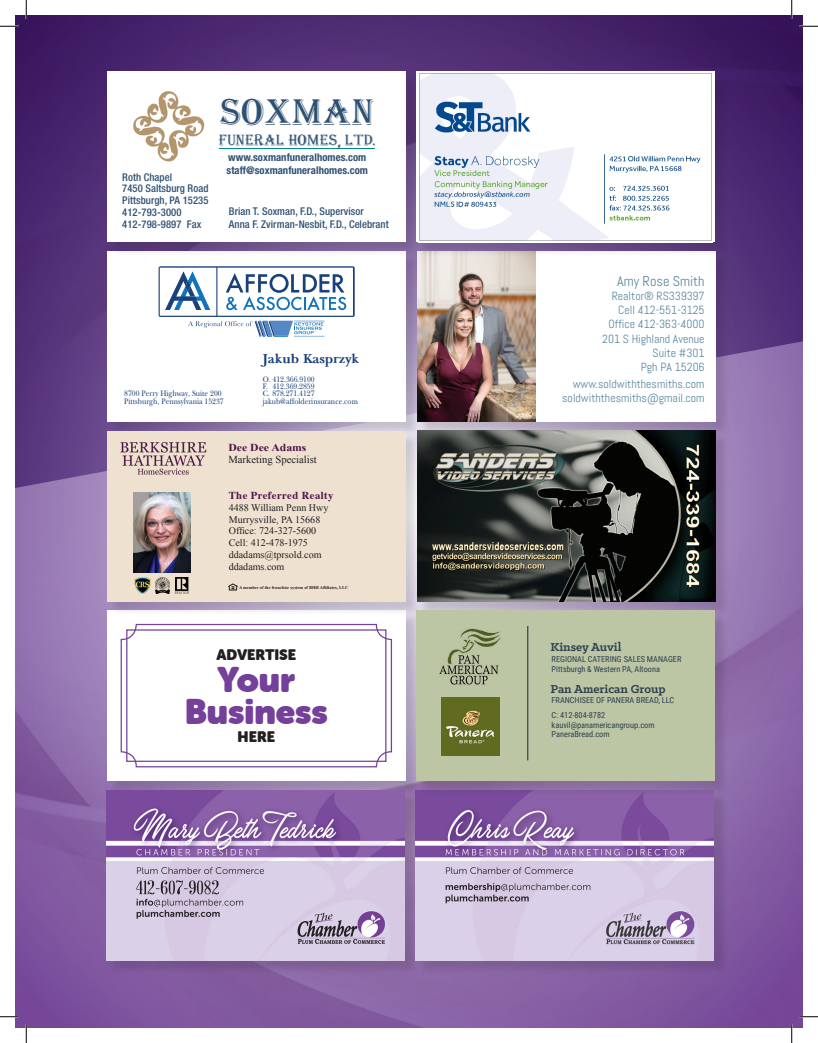
<style>
.page{position:relative;width:818px;height:1043px;background:#fff}
.page>*{position:absolute;margin:0;border:0;box-sizing:border-box;transform-origin:0 0}
.t1{font:42.62px "Tangiers Normal";color:#2e5072}
.t2{font:35px/32px "Museo Sans Rounded";color:#744099;text-align:center}
.t3{font:17.75px "Tangiers Normal";letter-spacing:-.015em;color:#2e5072}
.t4{font:15px "Museo Sans Rounded";color:#231f20}
.t5{font:14.25px "Abel";color:#5b87a0}
.t6{font:700 13.62px "New Baskerville";color:#19407a}
.t7{font:700 13px "Klinic Slab";color:#2f414e}
.t8{font:11.88px/14.2px "Abel";color:#5b87a0;text-align:right}
.t9{font:500 condensed 10.62px/11.9px "Helvetica Neue LT Std";letter-spacing:.005em;color:#2e5072}
.t10{font:700 condensed 10.62px/12.8px "Helvetica Neue LT Std";letter-spacing:.005em;color:#2e5072}
.t11{font:10.62px "Times New Roman";color:#231f20}
.t12{font:700 10.62px "Times";letter-spacing:.04em;color:#501449}
.t13{font:700 10.62px "Times New Roman";color:#501449;scale:1.1 1}
.t14{font:10px/11.9px "Times New Roman";color:#231f20}
.t15{font:8.25px/9.9px "Roboto Condensed";color:#2f414e}
.t16{font:8.25px/7.1px "New Baskerville";color:#19407a;scale:.89 1}
.t17{font:8.25px "New Baskerville";color:#19407a;scale:.88 1}
.t18{font:700 4.38px "Times New Roman";color:#231f20}
.s1{font-size:14.25px}
</style>
<div class="page">
<img style="left:15px;top:616px;width:787px;height:412px">
<img style="left:15px;top:15px;width:787px;height:601px">
<div style="left:109px;top:253px;width:311px;height:183px;background:#231f20;opacity:.15"></div>
<div style="left:107px;top:251px;width:298px;height:170px;background:#fff"></div>
<svg style="left:159px;top:266px;width:195px;height:71px"></svg>
<div style="left:109px;top:612px;width:311px;height:183px;background:#231f20;opacity:.15"></div>
<div style="left:107px;top:610px;width:298px;height:170px;background:#fff"></div>
<div style="left:109px;top:432px;width:311px;height:184px;background:#231f20;opacity:.15"></div>
<div style="left:107px;top:431px;width:298px;height:170px;background:#eee1d0"></div>
<img style="left:134px;top:493px;width:57px;height:79px">
<img style="left:115px;top:438px;width:96px;height:39px">
<img style="left:135px;top:578px;width:15px;height:15px">
<img style="left:155px;top:578px;width:14px;height:15px">
<img style="left:175px;top:578px;width:13px;height:15px">
<svg style="left:228px;top:583px;width:10px;height:7px"></svg>
<div style="left:419px;top:432px;width:311px;height:184px;background:#231f20;opacity:.15"></div>
<img style="left:417px;top:431px;width:298px;height:170px">
<div style="left:108px;top:791px;width:311px;height:184px;background:#231f20;opacity:.15"></div>
<img style="left:106px;top:790px;width:298px;height:170px">
<div style="left:417px;top:791px;width:311px;height:184px;background:#231f20;opacity:.15"></div>
<img style="left:415px;top:790px;width:298px;height:170px">
<div style="left:418px;top:612px;width:311px;height:183px;background:#231f20;opacity:.15"></div>
<div style="left:416px;top:610px;width:298px;height:170px;background:#bcc5a4"></div>
<img style="left:441px;top:697px;width:58px;height:58px">
<img style="left:438px;top:626px;width:63px;height:62px">
<hr style="left:527px;top:626px;width:1px;height:134px;background:#2f414e">
<div style="left:109px;top:73px;width:311px;height:184px;background:#231f20;opacity:.15"></div>
<div style="left:107px;top:72px;width:298px;height:170px;background:#fff"></div>
<img style="left:133px;top:91px;width:72px;height:71px">
<hr style="left:219px;top:148px;width:155px;height:1px;background:#008c84">
<div style="left:419px;top:253px;width:311px;height:183px;background:#231f20;opacity:.15"></div>
<div style="left:417px;top:251px;width:298px;height:170px;background:#fff"></div>
<img style="left:417px;top:251px;width:118px;height:170px">
<div style="left:418px;top:73px;width:311px;height:184px;background:#231f20;opacity:.15"></div>
<img style="left:418px;top:72px;width:294px;height:170px">
<div style="left:121px;top:624px;width:271px;height:143px;border:1px solid #744099;border-radius:15px"></div>
<div style="left:126px;top:629px;width:260px;height:133px;border:1px solid #744099"></div>
<svg style="left:0;top:25px;width:19px;height:2px"></svg>
<svg style="left:799px;top:25px;width:19px;height:2px"></svg>
<svg style="left:0;top:1015px;width:19px;height:2px"></svg>
<svg style="left:799px;top:1015px;width:19px;height:2px"></svg>
<svg style="left:25px;top:0;width:2px;height:19px"></svg>
<svg style="left:25px;top:1024px;width:2px;height:18px"></svg>
<svg style="left:790px;top:0;width:2px;height:19px"></svg>
<svg style="left:790px;top:1024px;width:2px;height:18px"></svg>
<p class="t9" style="left:122px;top:171px;width:88px">Roth Chapel<br>7450 Saltsburg Road<br>Pittsburgh, PA 15235<br>412-793-3000<br>412-798-9897 Fax</p>
<p class="t1" style="left:220px;top:89px;width:156px">SOXMAN</p>
<p class="t3" style="left:219px;top:131px;width:159px">FUNERAL HOMES, LTD<span class="s1">.</span></p>
<p class="t10" style="left:226px;top:151px;width:143px">www.soxmanfuneralhomes.com staff@soxmanfuneralhomes.com</p>
<p class="t9" style="left:229px;top:205px;width:161px;line-height:12.8px">Brian T. Soxman, F.D., Supervisor<br>Anna F. Zvirman-Nesbit, F.D., Celebrant</p>
<p class="t6" style="left:263px;top:350px;width:98px">Jakub Kasprzyk</p>
<p class="t16" style="left:263px;top:376px;width:60px">O. 412.366.9100<br>F. 412.369.2859</p>
<p class="t16" style="left:124px;top:390px;width:111px">8700 Perry Highway, Suite 200</p>
<p class="t16" style="left:263px;top:390px;width:60px">C. 878.271.4127</p>
<p class="t16" style="left:124px;top:397px;width:113px">Pittsburgh, Pennsylvania 15237</p>
<p class="t17" style="left:263px;top:396px;width:110px">jakub@affolderinsurance.com</p>
<p class="t13" style="left:228px;top:440px;width:72px">Dee Dee Adams</p>
<p class="t12" style="left:229px;top:485px;width:106px">The Preferred Realty</p>
<p class="t11" style="left:228px;top:452px;width:90px">Marketing Specialist</p>
<p class="t14" style="left:229px;top:501px;width:101px">4488 William Penn Hwy<br>Murrysville, PA 15668<br>Office: 724-327-5600<br>Cell: 412-478-1975 ddadams@tprsold.com ddadams.com</p>
<p class="t18" style="left:239px;top:584px;width:111px">A member of the franchise system of BHH Affiliates, LLC</p>
<p class="t4" style="left:216px;top:646px;width:81px">ADVERTISE</p>
<p class="t2" style="left:185px;top:664px;width:145px">Your<br>Business</p>
<p class="t4" style="left:237px;top:728px;width:39px">HERE</p>
<p class="t5" style="left:617px;top:272px;width:89px">Amy Rose Smith</p>
<p class="t8" style="left:602px;top:289px;width:104px">Realtor® RS339397<br>Cell 412-551-3125<br>Office 412-363-4000<br>201 S Highland Avenue<br>Suite #301<br>Pgh PA 15206</p>
<p class="t8" style="left:562px;top:377px;width:144px">www.soldwiththesmiths.com soldwiththesmiths@gmail.com</p>
<p class="t7" style="left:550px;top:638px;width:73px">Kinsey Auvil</p>
<p class="t7" style="left:550px;top:680px;width:117px">Pan American Group</p>
<p class="t15" style="left:551px;top:654px;width:131px">REGIONAL CATERING SALES MANAGER<br>Pittsburgh &amp; Western PA, Altoona</p>
<p class="t15" style="left:551px;top:692px;width:124px;line-height:14.9px">FRANCHISEE OF PANERA BREAD, LLC<br>C: 412-804-8782</p>
<p class="t15" style="left:551px;top:719px;width:104px;line-height:9.5px">kauvil@panamericangroup.com<br>PaneraBread.com</p>
</div>
